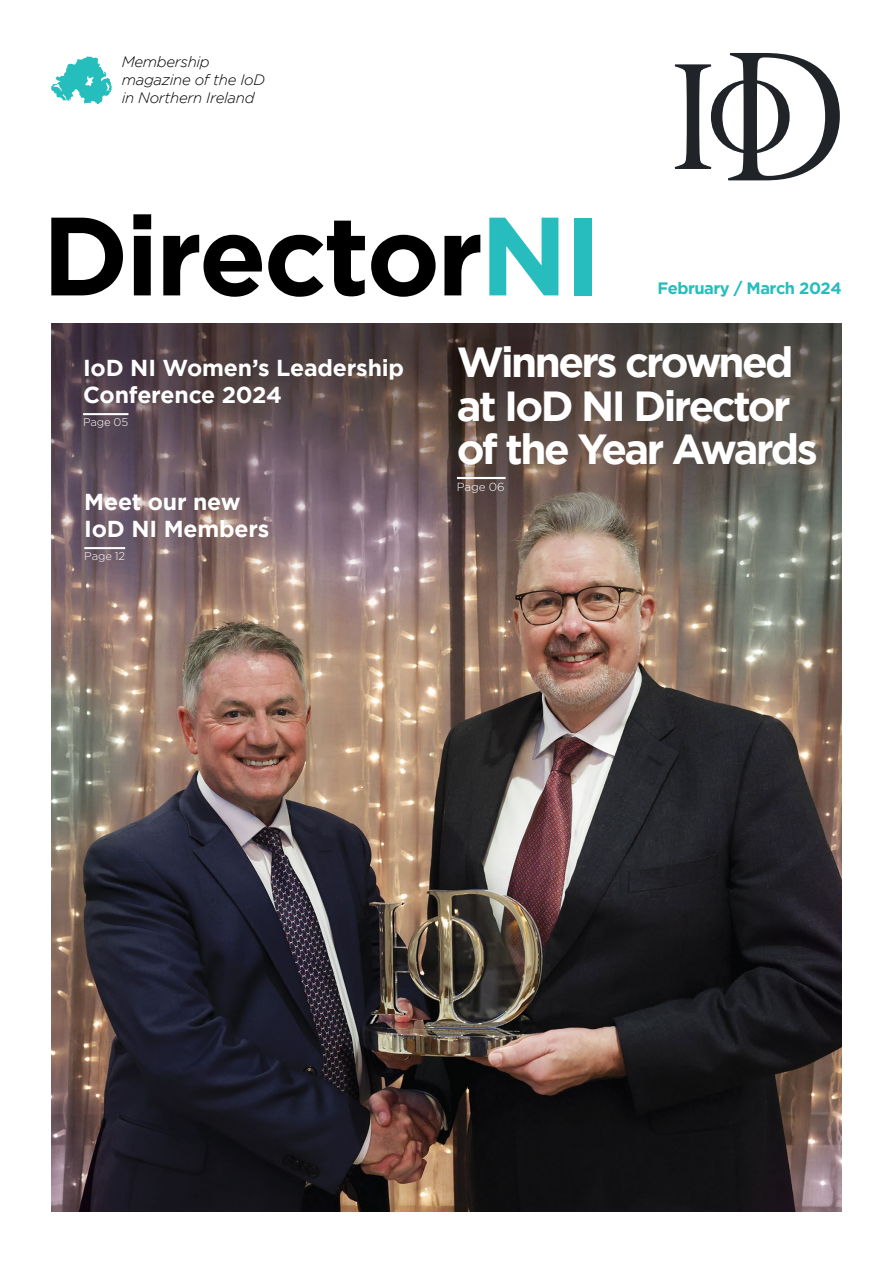
<style>
.page{position:relative;width:893px;height:1263px;background:#fff}
.page>*{position:absolute;margin:0;border:0;box-sizing:border-box;transform-origin:0 0}
.t1{font:700 111.15px "Gotham";letter-spacing:-.03em;color:#000}
.t2{font:700 42px/43.5px "Gotham";letter-spacing:-.065em;color:#fff}
.t3{font:700 23.1px/27px "Gotham";letter-spacing:-.01em;color:#fff}
.t4{font:700 16.5px "Gotham";letter-spacing:-.03em;color:#27bdbe}
.t5{font:italic 300 15px/18px "Gotham";letter-spacing:-.02em;color:#000}
.t6{font:300 11.7px "Gotham";letter-spacing:-.01em;color:#fff}
.t7{font:300 11.25px "Gotham";letter-spacing:-.005em;color:#fff}
.s1{color:#27bdbe}
</style>
<div class="page">
<svg style="left:675px;top:53px;width:165px;height:127px"></svg>
<img style="left:52px;top:323px;width:790px;height:888px">
<hr style="left:84px;top:547px;width:41px;height:2px;background:#fff">
<hr style="left:83px;top:413px;width:45px;height:2px;background:#fff">
<svg style="left:51px;top:56px;width:61px;height:47px"></svg>
<hr style="left:457px;top:477px;width:49px;height:2px;background:#fff">
<p class="t5" style="left:122px;top:53px;width:145px">Membership magazine of the IoD in Northern Ireland</p>
<h1 class="t1" style="left:42px;top:192px;width:561px">Director<span class="s1">NI</span></h1>
<p class="t4" style="left:657px;top:279px;width:186px">February / March 2024</p>
<p class="t3" style="left:83px;top:354px;width:322px">IoD NI Women’s Leadership<br>Conference 2024</p>
<p class="t7" style="left:83px;top:416px;width:47px">Page 05</p>
<p class="t3" style="left:84px;top:488px;width:187px">Meet our new<br>IoD NI Members</p>
<p class="t7" style="left:84px;top:550px;width:42px">Page 12</p>
<h2 class="t2" style="left:457px;top:340px;width:362px">Winners crowned at IoD NI Director of the Year Awards</h2>
<p class="t6" style="left:457px;top:480px;width:49px">Page 06</p>
</div>
